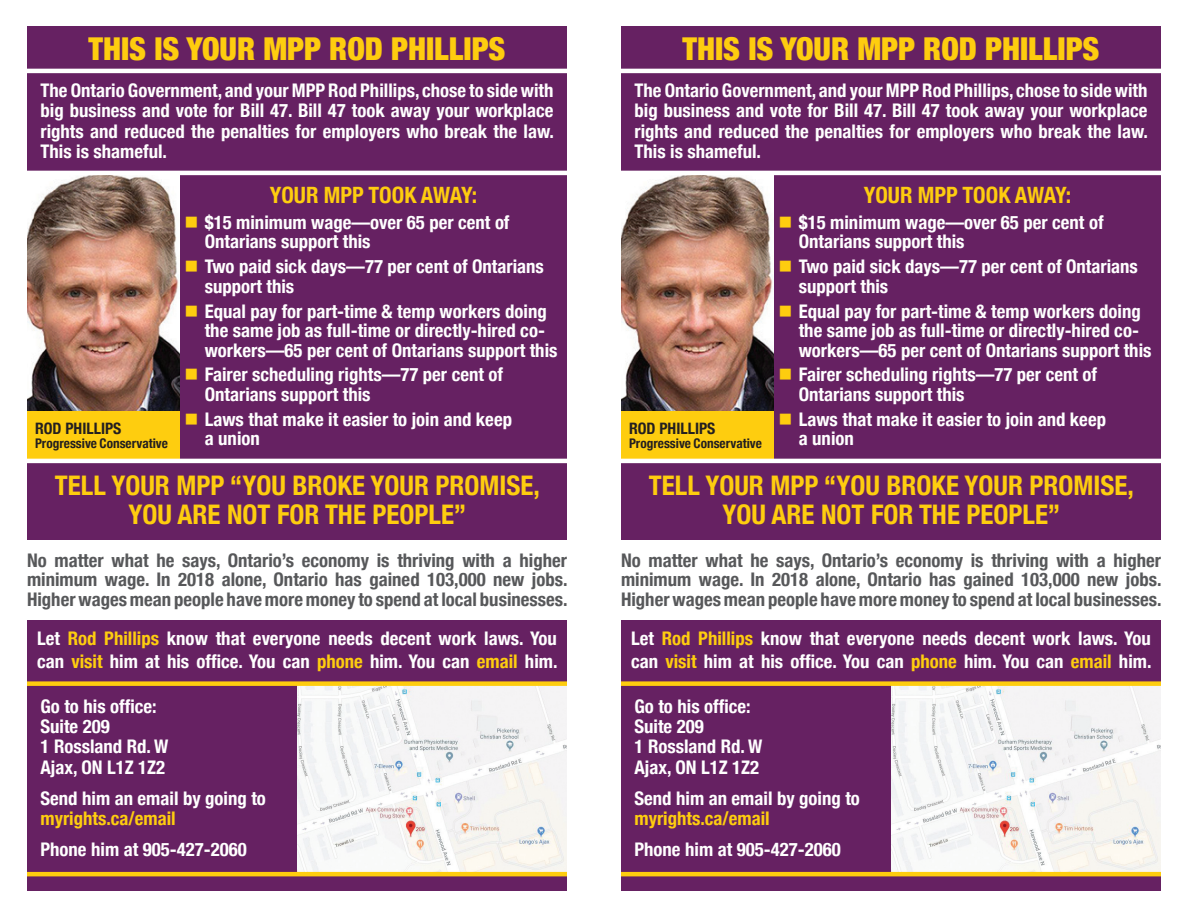
<style>
.page{position:relative;width:1188px;height:918px;background:#fff}
.page>*{position:absolute;margin:0;border:0;box-sizing:border-box;transform-origin:0 0}
.t1{font:900 condensed 31.5px "Helvetica Neue";color:#fecd0f}
.t2{font:700 condensed 27px/28.5px "Helvetica Neue";color:#fecd0f;text-align:center}
.t3{font:700 condensed 22.5px "Helvetica Neue";color:#fecd0f}
.t4{font:700 condensed 18.75px/20.2px "Helvetica Neue";color:#fff}
.t5{font:700 condensed 18.75px/19.5px "Helvetica Neue";color:#57585a;text-align:justify}
.t6{font:700 condensed 15.75px "Helvetica Neue";color:#231f20}
.t7{font:700 condensed 13.35px "Helvetica Neue";color:#231f20}
.s1{color:#fecd0f}
</style>
<div class="page">
<div style="left:27px;top:27px;width:540px;height:513px;background:#662162"></div>
<div style="left:27px;top:621px;width:540px;height:270px;background:#662162"></div>
<img style="left:297px;top:686px;width:270px;height:186px">
<img style="left:27px;top:175px;width:152px;height:236px">
<div style="left:27px;top:411px;width:152px;height:48px;background:#fecd0f"></div>
<hr style="left:0;top:69px;width:594px;height:4px;background:#fff">
<hr style="left:0;top:171px;width:594px;height:4px;background:#fff">
<hr style="left:0;top:459px;width:594px;height:4px;background:#fff">
<div style="left:27px;top:681px;width:540px;height:5px;background:#fecd0f"></div>
<hr style="left:27px;top:872px;width:540px;height:4px;background:#fecd0f">
<div style="left:621px;top:27px;width:540px;height:513px;background:#662162"></div>
<div style="left:621px;top:621px;width:540px;height:270px;background:#662162"></div>
<img style="left:891px;top:686px;width:270px;height:186px">
<img style="left:621px;top:175px;width:152px;height:236px">
<div style="left:621px;top:411px;width:152px;height:48px;background:#fecd0f"></div>
<hr style="left:594px;top:69px;width:594px;height:4px;background:#fff">
<hr style="left:594px;top:171px;width:594px;height:4px;background:#fff">
<hr style="left:594px;top:459px;width:594px;height:4px;background:#fff">
<div style="left:621px;top:681px;width:540px;height:5px;background:#fecd0f"></div>
<hr style="left:621px;top:872px;width:540px;height:4px;background:#fecd0f">
<p class="t1" style="left:89px;top:23px;width:418px">THIS IS YOUR MPP ROD PHILLIPS</p>
<p class="t4" style="left:41px;top:79px;width:515px;text-align:justify">The Ontario Government, and your MPP Rod Phillips, chose to side with big business and vote for Bill 47. Bill 47 took away your workplace rights and reduced the penalties for employers who break the law.<br>This is shameful.</p>
<p class="t6" style="left:35px;top:416px;width:88px">ROD PHILLIPS</p>
<p class="t7" style="left:35px;top:432px;width:134px">Progressive Conservative</p>
<p class="t3" style="left:270px;top:176px;width:209px">YOUR MPP TOOK AWAY:</p>
<p class="t4" style="left:205px;top:211px;width:306px;line-height:19.5px;text-indent:-20px"><span class="s1">■</span> $15 minimum wage—over 65 per cent of<br>Ontarians support this</p>
<p class="t4" style="left:205px;top:255px;width:341px;line-height:19.5px;text-indent:-20px"><span class="s1">■</span> Two paid sick days—77 per cent of Ontarians support this</p>
<p class="t4" style="left:205px;top:300px;width:354px;line-height:19.5px;text-indent:-20px"><span class="s1">■</span> Equal pay for part-time &amp; temp workers doing the same job as full-time or directly-hired co&shy;workers—65 per cent of Ontarians support this</p>
<p class="t4" style="left:205px;top:364px;width:300px;line-height:19.5px;text-indent:-20px"><span class="s1">■</span> Fairer scheduling rights—77 per cent of<br>Ontarians support this</p>
<p class="t4" style="left:205px;top:408px;width:309px;line-height:19.5px;text-indent:-20px"><span class="s1">■</span> Laws that make it easier to join and keep a union</p>
<p class="t2" style="left:55px;top:469px;width:487px">TELL YOUR MPP “YOU BROKE YOUR PROMISE,<br>YOU ARE NOT FOR THE PEOPLE”</p>
<p class="t5" style="left:27px;top:549px;width:542px">No matter what he says, Ontario’s economy is thriving with a higher minimum wage. In 2018 alone, Ontario has gained 103,000 new jobs.<br>Higher wages mean people have more money to spend at local businesses.</p>
<p class="t4" style="left:37px;top:626px;width:522px;line-height:22.5px">Let <span class="s1">Rod Phillips</span> know that everyone needs decent work laws. You can <span class="s1">visit</span> him at his office. You can <span class="s1">phone</span> him. You can <span class="s1">email</span> him.</p>
<p class="t4" style="left:40px;top:695px;width:130px">Go to his office:<br>Suite 209<br>1 Rossland Rd. W<br>Ajax, ON L1Z 1Z2</p>
<p class="t4" style="left:40px;top:787px;width:227px">Send him an email by going to <span class="s1">myrights.ca/email</span></p>
<p class="t4" style="left:40px;top:838px;width:208px">Phone him at 905-427-2060</p>
<p class="t1" style="left:683px;top:23px;width:418px">THIS IS YOUR MPP ROD PHILLIPS</p>
<p class="t4" style="left:634px;top:79px;width:515px;text-align:justify">The Ontario Government, and your MPP Rod Phillips, chose to side with big business and vote for Bill 47. Bill 47 took away your workplace rights and reduced the penalties for employers who break the law.<br>This is shameful.</p>
<p class="t6" style="left:629px;top:416px;width:88px">ROD PHILLIPS</p>
<p class="t7" style="left:629px;top:432px;width:134px">Progressive Conservative</p>
<p class="t3" style="left:864px;top:176px;width:209px">YOUR MPP TOOK AWAY:</p>
<p class="t4" style="left:799px;top:211px;width:306px;line-height:19.5px;text-indent:-20px"><span class="s1">■</span> $15 minimum wage—over 65 per cent of<br>Ontarians support this</p>
<p class="t4" style="left:799px;top:255px;width:341px;line-height:19.5px;text-indent:-20px"><span class="s1">■</span> Two paid sick days—77 per cent of Ontarians support this</p>
<p class="t4" style="left:799px;top:300px;width:354px;line-height:19.5px;text-indent:-20px"><span class="s1">■</span> Equal pay for part-time &amp; temp workers doing the same job as full-time or directly-hired co&shy;workers—65 per cent of Ontarians support this</p>
<p class="t4" style="left:799px;top:364px;width:300px;line-height:19.5px;text-indent:-20px"><span class="s1">■</span> Fairer scheduling rights—77 per cent of<br>Ontarians support this</p>
<p class="t4" style="left:799px;top:408px;width:309px;line-height:19.5px;text-indent:-20px"><span class="s1">■</span> Laws that make it easier to join and keep a union</p>
<p class="t2" style="left:649px;top:469px;width:487px">TELL YOUR MPP “YOU BROKE YOUR PROMISE,<br>YOU ARE NOT FOR THE PEOPLE”</p>
<p class="t5" style="left:621px;top:549px;width:542px">No matter what he says, Ontario’s economy is thriving with a higher minimum wage. In 2018 alone, Ontario has gained 103,000 new jobs.<br>Higher wages mean people have more money to spend at local businesses.</p>
<p class="t4" style="left:631px;top:626px;width:522px;line-height:22.5px">Let <span class="s1">Rod Phillips</span> know that everyone needs decent work laws. You can <span class="s1">visit</span> him at his office. You can <span class="s1">phone</span> him. You can <span class="s1">email</span> him.</p>
<p class="t4" style="left:634px;top:695px;width:130px">Go to his office:<br>Suite 209<br>1 Rossland Rd. W<br>Ajax, ON L1Z 1Z2</p>
<p class="t4" style="left:634px;top:787px;width:227px">Send him an email by going to <span class="s1">myrights.ca/email</span></p>
<p class="t4" style="left:634px;top:838px;width:208px">Phone him at 905-427-2060</p>
</div>
